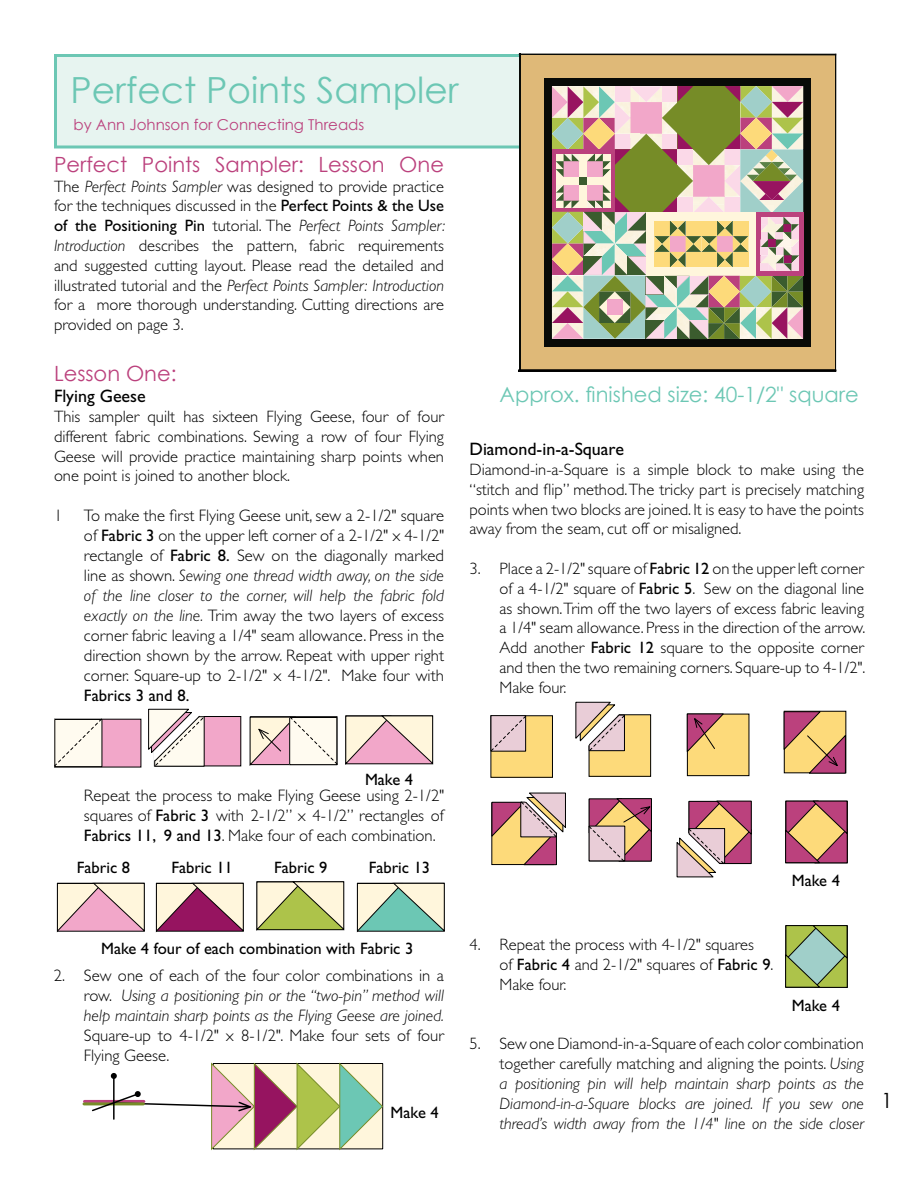
<style>
.page{position:relative;width:918px;height:1188px;background:#fff}
.page>*{position:absolute;margin:0;border:0;box-sizing:border-box;transform-origin:0 0}
.t1{font:36px "Century Gothic";color:#6cc7b4}
.t2{font:21px "Century Gothic";color:#bb417d}
.t3{font:21px "Century Gothic";color:#6cc7b4}
.t4{font:21px "Century Gothic";color:#000}
.t5{font:18px "Gill Sans";color:#000}
.t6{font:300 16.65px/20px "Gill Sans";color:#000;text-align:justify}
.t7{font:italic 300 16.65px/20px "Gill Sans";color:#000;text-align:justify}
.t8{font:16.65px "Gill Sans";color:#000}
.t9{font:300 16.5px/19.8px "Gill Sans";color:#000;text-align:justify}
.t10{font:italic 300 16.5px/19.8px "Gill Sans";color:#000}
.t11{font:16.5px "Gill Sans";color:#000}
.t12{font:15px "Century Gothic";color:#bb417d}
.s1{font-style:italic}
.s2{font-weight:400}
.s3{font-style:normal}
.s4{font-style:italic;font-size:16.65px}
.s5{font-size:16.65px}
</style>
<div class="page">
<div style="left:55px;top:719px;width:86px;height:48px;background:#f2a7c9"></div>
<svg style="left:54px;top:718px;width:49px;height:49px;background:#e5e1d7"></svg>
<div style="left:154px;top:717px;width:87px;height:49px;background:#f2a7c9"></div>
<div style="left:154px;top:716px;width:87px;height:50px;border:1px solid #000"></div>
<div style="left:154px;top:716px;width:51px;height:51px;border:1px solid #000"></div>
<svg style="left:148px;top:708px;width:56px;height:58px"></svg>
<svg style="left:249px;top:716px;width:89px;height:50px"></svg>
<svg style="left:345px;top:715px;width:89px;height:50px;background:#e0bebf"></svg>
<div style="left:687px;top:714px;width:62px;height:62px;background:#fdda7a"></div>
<div style="left:687px;top:714px;width:62px;height:62px;border:1px solid #000"></div>
<div style="left:589px;top:715px;width:62px;height:61px;background:#fdda7a"></div>
<div style="left:589px;top:714px;width:62px;height:63px;border:1px solid #000"></div>
<svg style="left:575px;top:702px;width:50px;height:49px"></svg>
<svg style="left:687px;top:713px;width:38px;height:40px"></svg>
<div style="left:491px;top:716px;width:61px;height:61px;background:#fdda7a"></div>
<div style="left:491px;top:715px;width:62px;height:63px;border:1px solid #000"></div>
<svg style="left:490px;top:715px;width:36px;height:37px"></svg>
<svg style="left:784px;top:711px;width:62px;height:63px;background:#cf956f"></svg>
<svg style="left:677px;top:801px;width:75px;height:76px"></svg>
<svg style="left:785px;top:801px;width:63px;height:62px;background:#c1766e"></svg>
<svg style="left:491px;top:793px;width:75px;height:72px;background:#d1a996"></svg>
<svg style="left:588px;top:798px;width:64px;height:64px;background:#be8486"></svg>
<svg style="left:785px;top:925px;width:63px;height:63px;background:#94b172"></svg>
<svg style="left:57px;top:882px;width:88px;height:50px;background:#e1bebf"></svg>
<svg style="left:357px;top:882px;width:88px;height:50px;background:#aacbb7"></svg>
<svg style="left:256px;top:881px;width:89px;height:50px;background:#c5c98c"></svg>
<svg style="left:156px;top:882px;width:88px;height:50px;background:#bb8294"></svg>
<div style="left:54px;top:54px;width:467px;height:94px;background:#e7f4f0;border:3px solid #6cc7b4"></div>
<hr style="left:84px;top:1100px;width:60px;height:3px;background:#bb417d">
<hr style="left:84px;top:1102px;width:59px;height:3px;background:#768c27">
<svg style="left:91px;top:1063px;width:292px;height:86px"></svg>
<svg style="left:835px;top:55px;width:1px;height:315px"></svg>
<div style="left:544px;top:86px;width:8px;height:253px;background:#080a07"></div>
<div style="left:803px;top:86px;width:8px;height:253px;background:#080a07"></div>
<div style="left:544px;top:78px;width:267px;height:8px;background:#080a07"></div>
<div style="left:544px;top:339px;width:267px;height:8px;background:#080a07"></div>
<div style="left:520px;top:78px;width:24px;height:269px;background:#dfb978"></div>
<div style="left:520px;top:55px;width:315px;height:23px;background:#dfb978"></div>
<div style="left:811px;top:78px;width:24px;height:269px;background:#dfb978"></div>
<div style="left:520px;top:347px;width:315px;height:24px;background:#dfb978"></div>
<hr style="left:519px;top:54px;width:317px;height:1px;background:#080a07">
<hr style="left:519px;top:53px;width:1px;height:317px;background:#080a07">
<svg style="left:552px;top:86px;width:251px;height:253px;background:#bab094"></svg>
<div style="left:518px;top:370px;width:318px;height:2px;border:1px solid #000"></div>
<h1 class="t1" style="left:70px;top:65px;width:390px">Perfect Points Sampler</h1>
<p class="t12" style="left:74px;top:114px;width:292px">by Ann Johnson for Connecting Threads</p>
<p class="t2" style="left:54px;top:149px;width:391px">Perfect Points Sampler: Lesson One</p>
<p class="t9" style="left:54px;top:176px;width:393px">The <span class="s1">Perfect Points Sampler</span> was designed to provide practice for the techniques discussed in the <span class="s2">Perfect Points &amp; the Use of the Positioning Pin</span> tutorial. The <span class="s1">Perfect Points Sampler:<br>Introduction</span> describes the pattern, fabric requirements and suggested cutting layout. Please read the detailed and illustrated tutorial and the <span class="s1">Perfect Points Sampler: Introduction </span>for a more thorough understanding. Cutting directions are provided on page 3.</p>
<p class="t2" style="left:54px;top:358px;width:124px">Lesson One:</p>
<p class="t5" style="left:54px;top:386px;width:93px">Flying Geese</p>
<p class="t9" style="left:54px;top:407px;width:392px">This sampler quilt has sixteen Flying Geese, four of four different fabric combinations. Sewing a row of four Flying Geese will provide practice maintaining sharp points when one point is joined to another block.</p>
<p class="t6" style="left:54px;top:506px;width:10px">1</p>
<p class="t6" style="left:84px;top:506px;width:362px">To make the first Flying Geese unit, sew a 2-1/2" square of <span class="s2">Fabric 3</span> on the upper left corner of a 2-1/2" x 4-1/2" rectangle of <span class="s2">Fabric 8.</span> Sew on the diagonally marked line as shown. <span class="s1">Sewing one thread width away, on the side of the line closer to the corner, will help the fabric fold exactly on the line.</span> Trim away the two layers of excess corner fabric leaving a 1/4" seam allowance. Press in the direction shown by the arrow. Repeat with upper right corner. Square-up to 2-1/2" x 4-1/2". Make four with</p>
<p class="t8" style="left:84px;top:686px;width:107px">Fabrics 3 and 8.</p>
<p class="t3" style="left:500px;top:380px;width:361px">Approx. finished size: 40-1/2" square</p>
<p class="t5" style="left:470px;top:439px;width:156px">Diamond-in-a-Square</p>
<p class="t9" style="left:470px;top:460px;width:396px">Diamond-in-a-Square is a simple block to make using the “stitch and flip” method. The tricky part is precisely matching points when two blocks are joined. It is easy to have the points away from the seam, cut off or misaligned.</p>
<p class="t9" style="left:499px;top:559px;width:367px;text-indent:-30px">3. Place a 2-1/2" square of <span class="s2">Fabric 12</span> on the upper left corner of a 4-1/2" square of <span class="s2">Fabric 5</span>. Sew on the diagonal line as shown. Trim off the two layers of excess fabric leaving a 1/4" seam allowance. Press in the direction of the arrow.<br>Add another <span class="s2">Fabric 12</span> square to the opposite corner and then the two remaining corners. Square-up to 4-1/2".<br>Make four.</p>
<p class="t11" style="left:365px;top:770px;width:50px">Make 4</p>
<p class="t6" style="left:84px;top:786px;width:361px">Repeat the process to make Flying Geese using 2-1/2" squares of <span class="s2">Fabric 3</span> with 2-1/2” x 4-1/2” rectangles of <span class="s2">Fabrics 11, 9 and 13</span>. Make four of each combination.</p>
<p class="t11" style="left:77px;top:858px;width:55px">Fabric 8</p>
<p class="t11" style="left:171px;top:858px;width:63px">Fabric 11</p>
<p class="t11" style="left:274px;top:858px;width:55px">Fabric 9</p>
<p class="t11" style="left:369px;top:858px;width:63px">Fabric 13</p>
<p class="t11" style="left:101px;top:939px;width:314px">Make 4 four of each combination with Fabric 3</p>
<p class="t7" style="left:84px;top:966px;width:362px;text-indent:-30px"><span class="s3">2. Sew one of each of the four color combinations in a row.</span> Using a positioning pin or the “two-pin” method will help maintain sharp points as the Flying Geese are joined.</p>
<p class="t6" style="left:84px;top:1026px;width:361px">Square-up to 4-1/2" x 8-1/2". Make four sets of four<br>Flying Geese.</p>
<p class="t11" style="left:391px;top:1103px;width:50px">Make 4</p>
<p class="t11" style="left:792px;top:871px;width:50px">Make 4</p>
<p class="t9" style="left:499px;top:935px;width:276px;text-align:left;text-indent:-30px">4. Repeat the process with 4-1/2" squares<br>of <span class="s2">Fabric 4</span> and 2-1/2" squares of <span class="s2">Fabric 9</span>.<br>Make four.</p>
<p class="t11" style="left:792px;top:995px;width:50px">Make 4</p>
<p class="t9" style="left:469px;top:1034px;width:396px;text-align:right">5. Sew one Diamond-in-a-Square of each color combination together carefully matching and aligning the points. <span class="s4">Using</span></p>
<p class="t7" style="left:500px;top:1074px;width:366px">a positioning pin will help maintain sharp points as the</p>
<p class="t10" style="left:499px;top:1094px;width:366px">Diamond-in-a-Square blocks <span class="s5">are joined.</span> If you sew one thread’s width away from the 1/4" line on the side closer</p>
<p class="t4" style="left:881px;top:1086px;width:13px">1</p>
</div>
